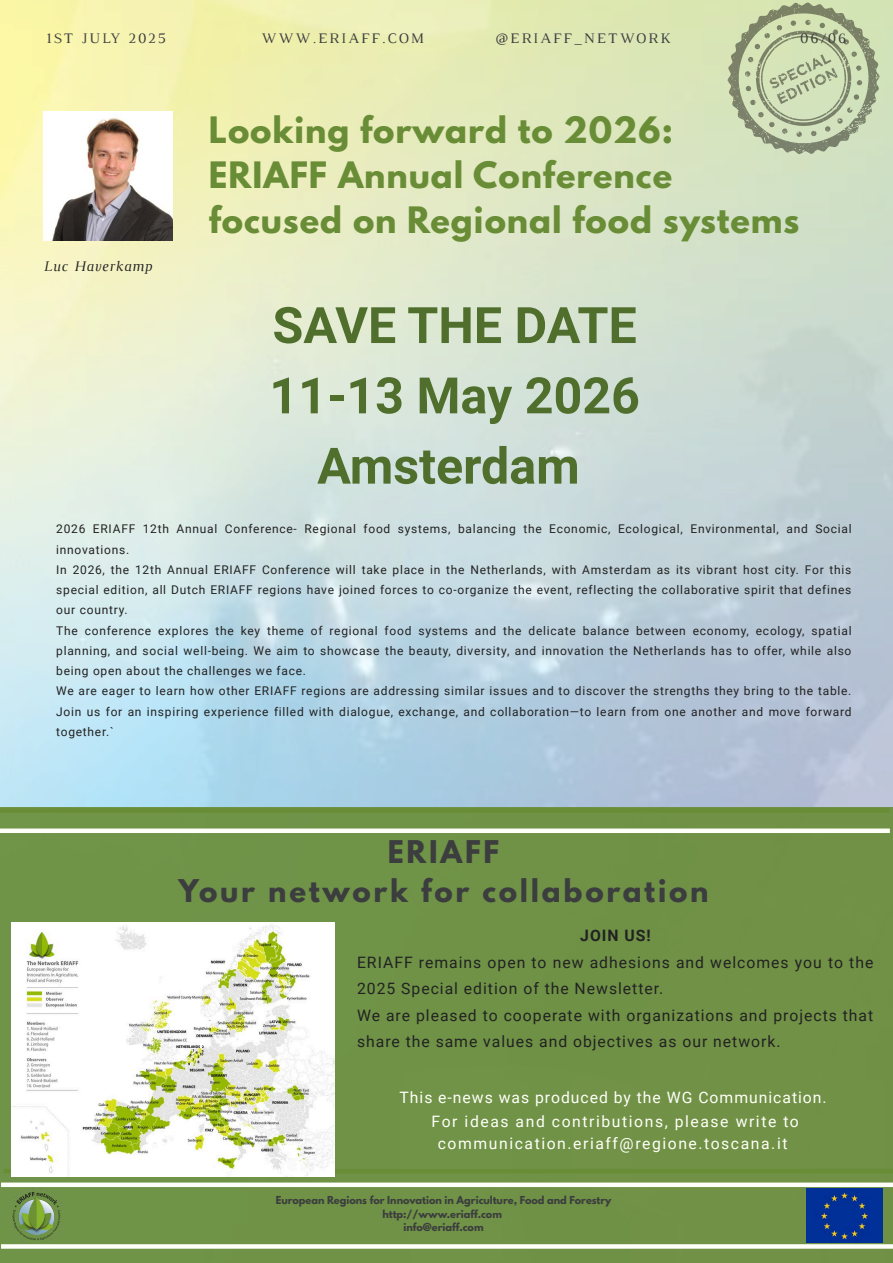
<style>
.page{position:relative;width:893px;height:1263px;background:#fff}
.page>*{position:absolute;margin:0;border:0;box-sizing:border-box;transform-origin:0 0}
.t1{font:700 50.25px/70.3px "Roboto";color:#506f2d;text-align:center}
.t2{font:700 32.25px/45px "League Spartan";letter-spacing:.03em;color:#698d36}
.t3{font:700 27.75px/38.8px "League Spartan";letter-spacing:.1em;color:#3c3d3e;text-align:center}
.t4{font:15.75px/26.4px "Roboto";letter-spacing:.065em;color:#222}
.t5{font:15.75px/24.2px "Roboto";letter-spacing:.065em;color:#fffff9;text-align:center}
.t6{font:15.75px "Roboto";letter-spacing:.1em;color:#fffff9}
.t7{font:700 15.75px "Roboto";letter-spacing:.065em;color:#222}
.t8{font:14.85px "Luthier";letter-spacing:.14em;color:#3c3d3e}
.t9{font:14.85px "Luthier";letter-spacing:.12em;color:#3c3d3e}
.t10{font:italic 14.85px "Luthier";letter-spacing:.035em;color:#222}
.t11{font:12px/20.2px "Roboto";letter-spacing:.065em;color:#222}
.t12{font:700 9.75px/13.5px "League Spartan";color:#3c3d3e;text-align:center}
</style>
<div class="page">
<img style="left:0;top:0;width:892px;height:808px">
<div style="left:0;top:808px;width:893px;height:455px;background:#6f9246"></div>
<div style="left:1px;top:1244px;width:892px;height:5px;background:#fffff9"></div>
<hr style="left:4px;top:1169px;width:889px;height:4px;background:#698d36">
<div style="left:0;top:808px;width:890px;height:5px;background:#698d36"></div>
<svg style="left:702px;top:0;width:191px;height:179px;background:#c2d0ab"></svg>
<img style="left:44px;top:112px;width:128px;height:129px">
<img style="left:11px;top:922px;width:323px;height:255px">
<div style="left:1px;top:1182px;width:892px;height:5px;background:#fffff9"></div>
<div style="left:0;top:828px;width:890px;height:5px;background:#fffff9"></div>
<img style="left:11px;top:1189px;width:51px;height:53px">
<img style="left:807px;top:1189px;width:75px;height:53px">
<p class="t8" style="left:46px;top:32px;width:121px">1ST JULY 2025</p>
<p class="t9" style="left:261px;top:32px;width:164px">WWW.ERIAFF.COM</p>
<p class="t8" style="left:495px;top:32px;width:177px">@ERIAFF_NETWORK</p>
<p class="t8" style="left:800px;top:32px;width:48px">06/06</p>
<p class="t10" style="left:44px;top:261px;width:110px">Luc Haverkamp</p>
<h2 class="t2" style="left:209px;top:112px;width:592px">Looking forward to 2026:<br>ERIAFF Annual Conference focused on Regional food systems</h2>
<h1 class="t1" style="left:269px;top:291px;width:372px">SAVE THE DATE<br>11-13 May 2026<br>Amsterdam</h1>
<p class="t11" style="left:56px;top:519px;width:797px">2026 ERIAFF 12th Annual Conference- Regional food systems, balancing the Economic, Ecological, Environmental, and Social innovations.<br>In 2026, the 12th Annual ERIAFF Conference will take place in the Netherlands, with Amsterdam as its vibrant host city. For this special edition, all Dutch ERIAFF regions have joined forces to co-organize the event, reflecting the collaborative spirit that defines our country.<br>The conference explores the key theme of regional food systems and the delicate balance between economy, ecology, spatial planning, and social well-being. We aim to showcase the beauty, diversity, and innovation the Netherlands has to offer, while also being open about the challenges we face.<br>We are eager to learn how other ERIAFF regions are addressing similar issues and to discover the strengths they bring to the table.<br>Join us for an inspiring experience filled with dialogue, exchange, and collaboration—to learn from one another and move forward together.`</p>
<h3 class="t3" style="left:178px;top:836px;width:531px">ERIAFF<br>Your network for collaboration</h3>
<h3 class="t7" style="left:580px;top:927px;width:72px">JOIN US!</h3>
<h3 class="t4" style="left:357px;top:949px;width:518px">ERIAFF remains open to new adhesions and welcomes you to the 2025 Special edition of the Newsletter.<br>We are pleased to cooperate with organizations and projects that share the same values and objectives as our network.</h3>
<h3 class="t5" style="left:399px;top:1086px;width:429px">This e-news was produced by the WG Communication.<br>For ideas and contributions, please write to</h3>
<h3 class="t6" style="left:438px;top:1135px;width:351px">communication.eriaff@regione.toscana.it</h3>
<p class="t12" style="left:276px;top:1195px;width:337px">European Regions for Innovation in Agriculture, Food and Forestry http://www.eriaff.com<br>info@eriaff.com</p>
</div>
